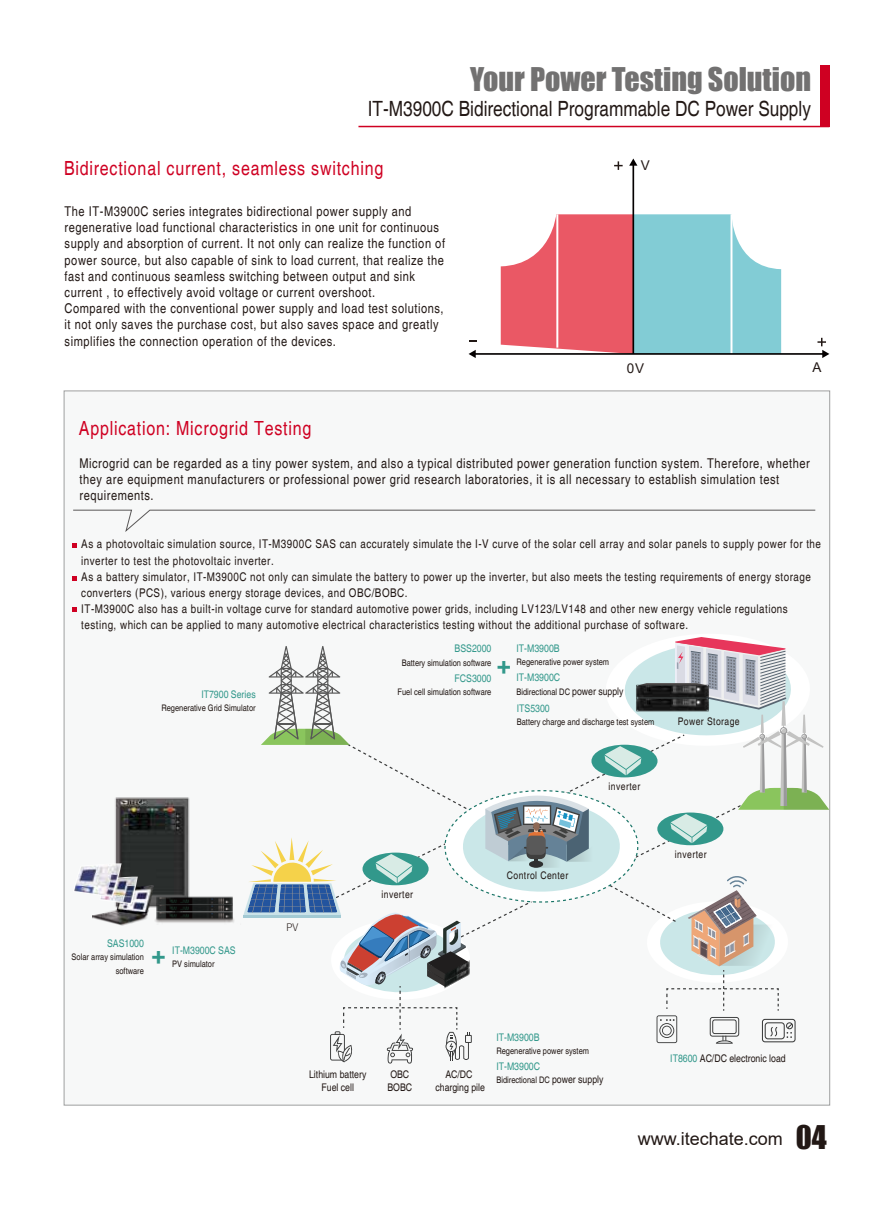
<style>
.page{position:relative;width:893px;height:1212px;background:#fff}
.page>*{position:absolute;margin:0;border:0;box-sizing:border-box;transform-origin:0 0}
.t1{font:30px "Impact";color:#727171}
.t2{font:800 23.1px "Source Han Sans CN";color:#32988b}
.t3{font:condensed 21px "Helvetica";color:#221815}
.t4{font:condensed 19.5px "Helvetica";letter-spacing:.04em;color:#cf0022}
.t5{font:18px "Arial";color:#221815}
.t6{font:condensed 13.5px/16.2px "Helvetica";letter-spacing:.04em;color:#221815}
.t7{font:13.5px "Arial";color:#221815}
.t8{font:condensed 12px/16.2px "Helvetica";letter-spacing:.04em;color:#221815}
.t9{font:condensed 10.5px "Helvetica";color:#32988b}
.t10{font:condensed 10.5px/13px "Helvetica";color:#221815;text-align:center}
.t11{font:condensed 10.5px "Helvetica";letter-spacing:.04em;color:#221815}
.t12{font:300 10.5px "Source Han Sans CN";color:#221815}
.t13{font:condensed 9px/13px "Helvetica";color:#221815;text-align:right}
.s1{font-size:10.5px}
.s2{color:#32988b}
.s3{font-family:"Impact";font-size:30px}
</style>
<div class="page">
<div style="left:64px;top:391px;width:766px;height:714px;background:#f7f8f8;border:1px solid #9fa0a0"></div>
<svg style="left:73px;top:510px;width:743px;height:22px"></svg>
<svg style="left:72px;top:543px;width:4px;height:4px"></svg>
<svg style="left:72px;top:576px;width:4px;height:4px"></svg>
<svg style="left:72px;top:608px;width:4px;height:4px"></svg>
<hr style="left:632px;top:164px;width:2px;height:190px;background:#040000">
<svg style="left:629px;top:158px;width:8px;height:8px"></svg>
<svg style="left:501px;top:214px;width:280px;height:139px;background:#bba4ad"></svg>
<hr style="left:474px;top:353px;width:349px;height:2px;background:#040000">
<svg style="left:469px;top:350px;width:7px;height:8px"></svg>
<svg style="left:817px;top:338px;width:12px;height:20px"></svg>
<svg style="left:614px;top:161px;width:9px;height:9px"></svg>
<svg style="left:261px;top:627px;width:568px;height:436px"></svg>
<img style="left:115px;top:797px;width:75px;height:68px">
<img style="left:92px;top:913px;width:11px;height:8px">
<svg style="left:100px;top:863px;width:38px;height:37px"></svg>
<img style="left:74px;top:864px;width:47px;height:32px">
<img style="left:103px;top:865px;width:183px;height:109px">
<div style="left:820px;top:65px;width:9px;height:62px;background:#cf0022"></div>
<hr style="left:358px;top:126px;width:471px;height:1px;background:#cf0022">
<h1 class="t1" style="left:470px;top:56px;width:342px">Your Power Testing Solution</h1>
<h3 class="t3" style="left:368px;top:96px;width:445px">IT-M3900C Bidirectional Programmable DC Power Supply</h3>
<h3 class="t4" style="left:64px;top:157px;width:321px">Bidirectional current, seamless switching</h3>
<p class="t6" style="left:65px;top:203px;width:382px">The IT-M3900C series integrates bidirectional power supply and regenerative load functional characteristics in one unit for continuous supply and absorption of current. It not only can realize the function of power source, but also capable of sink to load current, that realize the fast and continuous seamless switching between output and sink current , to effectively avoid voltage or current overshoot.<br>Compared with the conventional power supply and load test solutions, it not only saves the purchase cost, but also saves space and greatly simplifies the connection operation of the devices.</p>
<h3 class="t4" style="left:79px;top:416px;width:234px">Application: Microgrid Testing</h3>
<p class="t7" style="left:641px;top:155px;width:11px">V</p>
<p class="t7" style="left:627px;top:359px;width:19px">0V</p>
<p class="t7" style="left:812px;top:358px;width:11px">A</p>
<p class="t6" style="left:79px;top:455px;width:732px">Microgrid can be regarded as a tiny power system, and also a typical distributed power generation function system. Therefore, whether they are equipment manufacturers or professional power grid research laboratories, it is all necessary to establish simulation test requirements.</p>
<p class="t8" style="left:81px;top:536px;width:741px">As a photovoltaic simulation source, IT-M3900C SAS can accurately simulate the I-V curve of the solar cell array and solar panels to supply power for the inverter to test the photovoltaic inverter.<br>As a battery simulator, IT-M3900C not only can simulate the battery to power up the inverter, but also meets the testing requirements of energy storage converters (PCS), various energy storage devices, and OBC/BOBC.<br>IT-M3900C also has a built-in voltage curve for standard automotive power grids, including LV123/LV148 and other new energy vehicle regulations testing, which can be applied to many automotive electrical characteristics testing without the additional purchase of software.</p>
<p class="t9" style="left:201px;top:688px;width:56px">IT7900 Series</p>
<p class="t13" style="left:161px;top:702px;width:96px">Regenerative Grid Simulator</p>
<p class="t9" style="left:107px;top:937px;width:38px">SAS1000</p>
<p class="t13" style="left:72px;top:951px;width:74px">Solar array simulation software</p>
<h2 class="t2" style="left:151px;top:944px;width:16px">+</h2>
<p class="t9" style="left:172px;top:944px;width:65px">IT-M3900C SAS</p>
<p class="t13" style="left:172px;top:957px;width:44px">PV simulator</p>
<p class="t12" style="left:286px;top:921px;width:14px">PV</p>
<p class="t9" style="left:455px;top:643px;width:38px">BSS2000</p>
<p class="t13" style="left:402px;top:656px;width:91px">Battery simulation software</p>
<p class="t9" style="left:455px;top:672px;width:38px">FCS3000</p>
<p class="t13" style="left:398px;top:685px;width:95px">Fuel cell simulation software</p>
<p class="t9" style="left:516px;top:642px;width:45px">IT-M3900B</p>
<p class="t13" style="left:516px;top:656px;width:94px">Regenerative power system</p>
<p class="t9" style="left:516px;top:672px;width:45px">IT-M3900C</p>
<p class="t13" style="left:516px;top:685px;width:109px">Bidirectional DC <span class="s1">power supply</span></p>
<h2 class="t2" style="left:497px;top:654px;width:16px">+</h2>
<p class="t9" style="left:517px;top:702px;width:34px">ITS5300</p>
<p class="t13" style="left:517px;top:715px;width:139px">Battery charge and discharge test system</p>
<p class="t11" style="left:609px;top:780px;width:33px">inverter</p>
<p class="t11" style="left:678px;top:715px;width:63px">Power Storage</p>
<p class="t11" style="left:381px;top:888px;width:33px">inverter</p>
<p class="t11" style="left:507px;top:869px;width:63px">Control Center</p>
<p class="t11" style="left:675px;top:848px;width:33px">inverter</p>
<p class="t10" style="left:309px;top:1068px;width:59px">Lithium battery<br>Fuel cell</p>
<p class="t10" style="left:387px;top:1068px;width:26px;text-align:left">OBC<br>BOBC</p>
<p class="t10" style="left:435px;top:1068px;width:51px">AC/DC charging pile</p>
<p class="t9" style="left:496px;top:1031px;width:45px">IT-M3900B</p>
<p class="t13" style="left:496px;top:1044px;width:94px">Regenerative power system</p>
<p class="t9" style="left:496px;top:1060px;width:45px">IT-M3900C</p>
<p class="t13" style="left:496px;top:1074px;width:109px">Bidirectional DC <span class="s1">power supply</span></p>
<p class="t10" style="left:670px;top:1052px;width:117px"><span class="s2">IT8600</span> AC/DC electronic load</p>
<h3 class="t5" style="left:638px;top:1126px;width:190px">www.itechate.com <span class="s3">04</span></h3>
</div>
